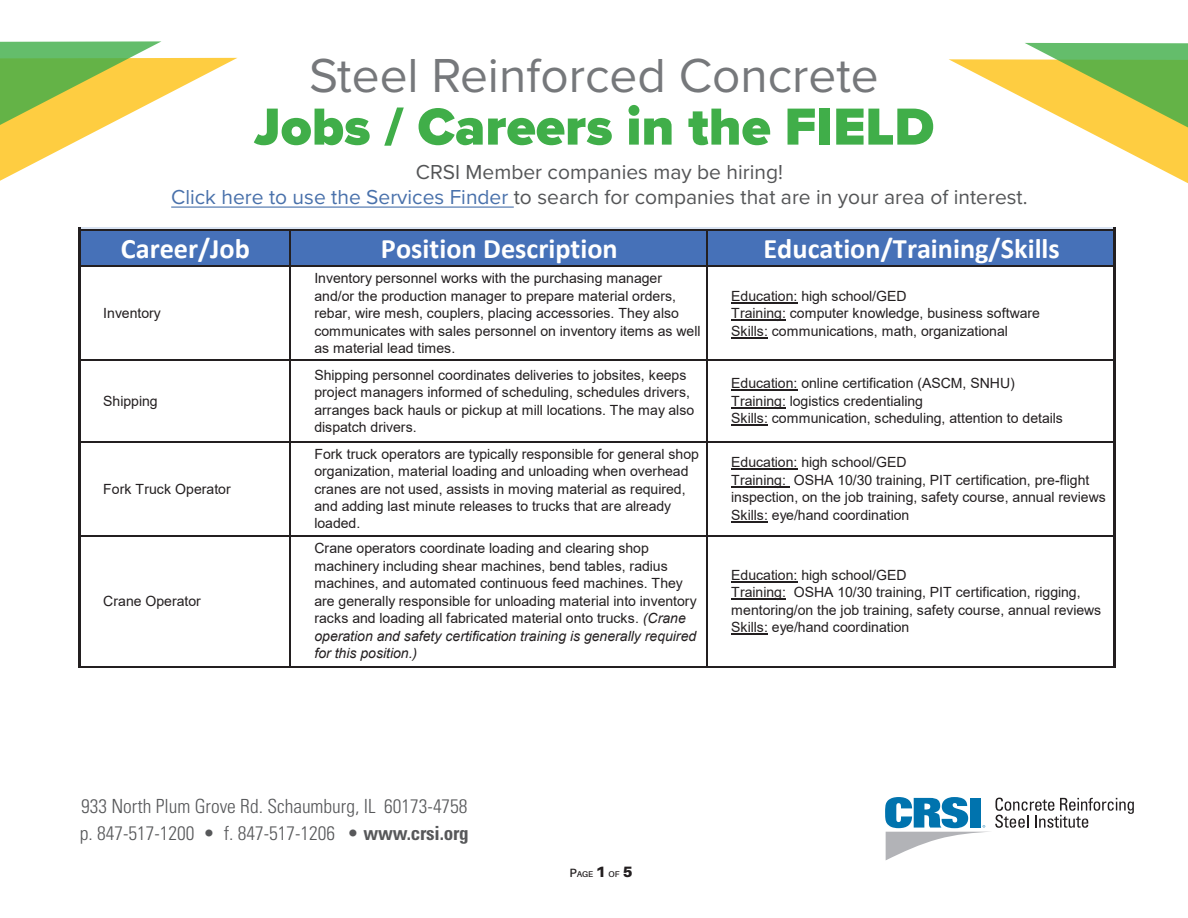
<style>
.page{position:relative;width:1188px;height:918px;background:#fff}
.page>*{position:absolute;margin:0;border:0;box-sizing:border-box;transform-origin:0 0}
.t1{font:900 54px "Proxima Nova";color:#40ae49}
.t2{font:49.5px "Proxima Nova";color:#76787b}
.t3{font:700 28.2px "Calibri";color:#fff}
.t4{font:21px/25.2px "Proxima Nova";color:#545557;text-align:center}
.t5{font:300 condensed 19.5px/27px "Univers LT Std";color:#57585a}
.t6{font:14.1px/17.4px "Arial";color:#231f20}
.t7{font:600 8.4px "Aileron";color:#231f20}
.s1{color:#4971ab}
.s2{font-style:italic}
.s3{font-stretch:normal}
.s4{font-weight:700}
.s5{font-size:12px}
.s6{font-weight:900;font-size:15px}
</style>
<div class="page">
<svg style="left:885px;top:797px;width:249px;height:63px"></svg>
<svg style="left:161px;top:58px;width:76px;height:302px"></svg>
<svg style="left:0;top:41px;width:161px;height:319px"></svg>
<svg style="left:949px;top:59px;width:165px;height:371px"></svg>
<svg style="left:1025px;top:43px;width:163px;height:370px"></svg>
<hr style="left:171px;top:207px;width:343px;height:1px;background:#4971ab">
<hr style="left:80px;top:227px;width:1035px;height:3px;background:#d9e3f2">
<div style="left:80px;top:230px;width:1035px;height:37px;background:#4671b8"></div>
<hr style="left:731px;top:302px;width:66px;height:1px;background:#231f20">
<hr style="left:731px;top:320px;width:55px;height:1px;background:#231f20">
<hr style="left:731px;top:337px;width:37px;height:1px;background:#231f20">
<hr style="left:731px;top:390px;width:66px;height:1px;background:#231f20">
<hr style="left:731px;top:407px;width:55px;height:1px;background:#231f20">
<hr style="left:731px;top:425px;width:37px;height:1px;background:#231f20">
<hr style="left:731px;top:469px;width:66px;height:1px;background:#231f20">
<hr style="left:731px;top:486px;width:59px;height:1px;background:#231f20">
<hr style="left:731px;top:521px;width:37px;height:1px;background:#231f20">
<hr style="left:731px;top:581px;width:66px;height:1px;background:#231f20">
<hr style="left:731px;top:599px;width:55px;height:1px;background:#231f20">
<hr style="left:731px;top:634px;width:37px;height:1px;background:#231f20">
<hr style="left:78px;top:227px;width:3px;height:440px;background:#231f20">
<hr style="left:1114px;top:227px;width:2px;height:440px;background:#231f20">
<hr style="left:290px;top:230px;width:1px;height:437px;background:#231f20">
<hr style="left:707px;top:230px;width:1px;height:437px;background:#231f20">
<hr style="left:81px;top:229px;width:1033px;height:1px;background:#231f20">
<hr style="left:81px;top:266px;width:1033px;height:1px;background:#231f20">
<hr style="left:81px;top:360px;width:1033px;height:1px;background:#231f20">
<hr style="left:81px;top:441px;width:1033px;height:1px;background:#231f20">
<hr style="left:81px;top:535px;width:1033px;height:1px;background:#231f20">
<hr style="left:81px;top:666px;width:1033px;height:1px;background:#231f20">
<h2 class="t2" style="left:309px;top:55px;width:571px">Steel Reinforced Concrete</h2>
<h1 class="t1" style="left:254px;top:104px;width:682px">Jobs / Careers in the FIELD</h1>
<h3 class="t4" style="left:171px;top:160px;width:858px">CRSI Member companies may be hiring!<br><span class="s1">Click here to use the Services Finder</span> to search for companies that are in your area of interest.</h3>
<h3 class="t3" style="left:121px;top:237px;width:131px">Career/Job</h3>
<h3 class="t3" style="left:381px;top:237px;width:238px">Position Description</h3>
<h3 class="t3" style="left:764px;top:237px;width:298px">Education/Training/Skills</h3>
<p class="t6" style="left:103px;top:306px;width:59px">Inventory</p>
<p class="t6" style="left:103px;top:394px;width:56px">Shipping</p>
<p class="t6" style="left:103px;top:481px;width:129px">Fork Truck Operator</p>
<p class="t6" style="left:103px;top:594px;width:99px">Crane Operator</p>
<p class="t6" style="left:314px;top:271px;width:388px">Inventory personnel works with the purchasing manager and/or the production manager to prepare material orders, rebar, wire mesh, couplers, placing accessories. They also communicates with sales personnel on inventory items as well as material lead times.</p>
<p class="t6" style="left:731px;top:289px;width:310px">Education: high school/GED<br>Training: computer knowledge, business software<br>Skills: communications, math, organizational</p>
<p class="t6" style="left:314px;top:367px;width:381px">Shipping personnel coordinates deliveries to jobsites, keeps project managers informed of scheduling, schedules drivers, arranges back hauls or pickup at mill locations. The may also dispatch drivers.</p>
<p class="t6" style="left:731px;top:376px;width:333px">Education: online certification (ASCM, SNHU)<br>Training: logistics credentialing<br>Skills: communication, scheduling, attention to details</p>
<p class="t6" style="left:314px;top:446px;width:386px">Fork truck operators are typically responsible for general shop organization, material loading and unloading when overhead cranes are not used, assists in moving material as required, and adding last minute releases to trucks that are already loaded.</p>
<p class="t6" style="left:731px;top:455px;width:376px">Education: high school/GED<br>Training: OSHA 10/30 training, PIT certification, pre-flight inspection, on the job training, safety course, annual reviews Skills: eye/hand coordination</p>
<p class="t6" style="left:314px;top:541px;width:384px">Crane operators coordinate loading and clearing shop machinery including shear machines, bend tables, radius machines, and automated continuous feed machines. They are generally responsible for unloading material into inventory racks and loading all fabricated material onto trucks. <span class="s2">(Crane operation and safety certification training is generally required for this position.)</span></p>
<p class="t6" style="left:731px;top:568px;width:372px">Education: high school/GED<br>Training: OSHA 10/30 training, PIT certification, rigging, mentoring/on the job training, safety course, annual reviews Skills: eye/hand coordination</p>
<h3 class="t5" style="left:80px;top:794px;width:390px">933 North Plum Grove Rd. Schaumburg, IL 60173-4758 p. 847-517-1200 • f. 847-517-1206 <span class="s3">•</span> <span class="s4">www.crsi.org</span></h3>
<p class="t7" style="left:569px;top:869px;width:65px"><span class="s5">P</span>AGE <span class="s6">1</span> OF <span class="s6">5</span></p>
</div>
